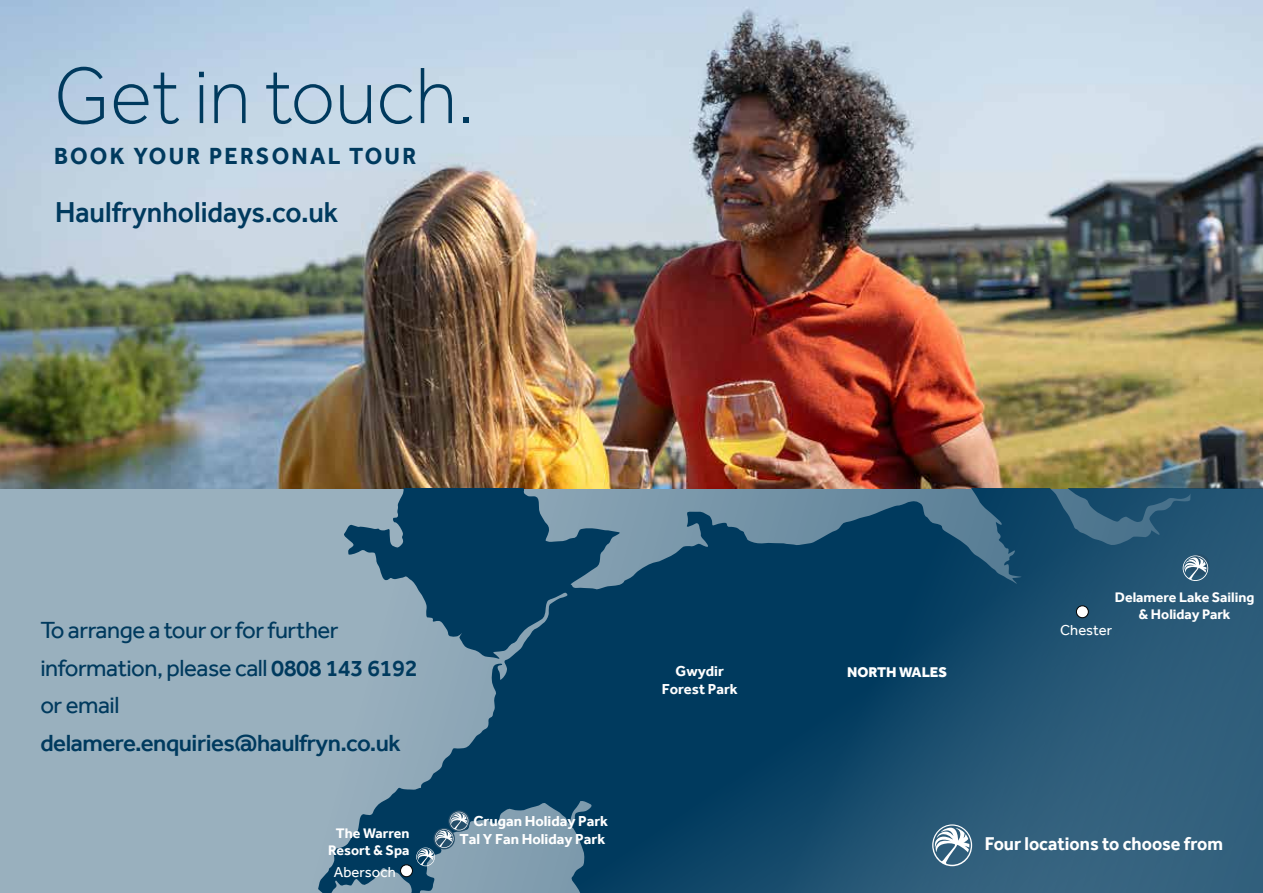
<style>
.page{position:relative;width:1263px;height:893px;background:#fff}
.page>*{position:absolute;margin:0;border:0;box-sizing:border-box;transform-origin:0 0}
.t1{font:300 82.5px "Effra";color:#003a5e;scale:.95 1}
.t2{font:500 29.55px "Effra";color:#003a5e;scale:.95 1}
.t3{font:24px/37.5px "Effra";letter-spacing:-.02em;color:#003a5e}
.t4{font:500 24px "Effra";letter-spacing:-.02em;color:#003a5e}
.t5{font:700 24px "Effra";letter-spacing:.1em;color:#003a5e;scale:.95 1}
.t6{font:700 19.05px "Effra";color:#fff;scale:.95 1}
.t7{font:700 14.85px/17.9px "Effra";color:#fff;text-align:center}
.t8{font:14.85px "Effra";color:#fff}
.t9{font:800 14.55px "Effra";color:#fff}
.t10{font:700 14.25px/17.1px "Effra";color:#fff;text-align:center}
.s1{font-weight:500}
</style>
<div class="page">
<img style="left:0;top:0;width:1263px;height:489px">
<div style="left:0;top:489px;width:1263px;height:404px;background:#99b0be"></div>
<svg style="left:317px;top:488px;width:946px;height:405px;background:#2a5a78"></svg>
<div style="left:400px;top:865px;width:12px;height:12px;background:#fff;border-radius:50%"></div>
<div style="left:400px;top:864px;width:13px;height:13px;border:1px solid #000;border-radius:50%"></div>
<div style="left:1076px;top:606px;width:12px;height:12px;background:#fff;border-radius:50%"></div>
<div style="left:1076px;top:605px;width:13px;height:13px;border:1px solid #000;border-radius:50%"></div>
<svg style="left:448px;top:810px;width:22px;height:22px"></svg>
<div style="left:1188px;top:554px;width:21px;height:21px;background:#264f6b;border-radius:50%"></div>
<svg style="left:1183px;top:555px;width:25px;height:26px"></svg>
<svg style="left:932px;top:824px;width:40px;height:42px;background:#7896a9"></svg>
<svg style="left:416px;top:812px;width:52px;height:54px"></svg>
<h1 class="t1" style="left:54px;top:46px;width:444px">Get in touch.</h1>
<p class="t5" style="left:54px;top:141px;width:383px">BOOK YOUR PERSONAL TOUR</p>
<p class="t2" style="left:55px;top:194px;width:300px">Haulfrynholidays.co.uk</p>
<p class="t3" style="left:40px;top:611px;width:379px">To arrange a tour or for further information, please call <span class="s1">0808 143 6192 </span>or email</p>
<p class="t4" style="left:40px;top:729px;width:362px">delamere.enquiries@haulfryn.co.uk</p>
<p class="t10" style="left:328px;top:824px;width:83px">The Warren<br>Resort &amp; Spa</p>
<p class="t8" style="left:334px;top:863px;width:63px">Abersoch</p>
<p class="t7" style="left:473px;top:812px;width:136px">Crugan Holiday Park</p>
<p class="t7" style="left:460px;top:830px;width:147px">Tal Y Fan Holiday Park</p>
<p class="t7" style="left:662px;top:662px;width:78px">Gwydir<br>Forest Park</p>
<p class="t9" style="left:847px;top:663px;width:101px">NORTH WALES</p>
<p class="t10" style="left:1115px;top:589px;width:141px">Delamere Lake Sailing &amp; Holiday Park</p>
<p class="t8" style="left:1060px;top:621px;width:54px">Chester</p>
<p class="t6" style="left:985px;top:832px;width:252px">Four locations to choose from</p>
</div>
